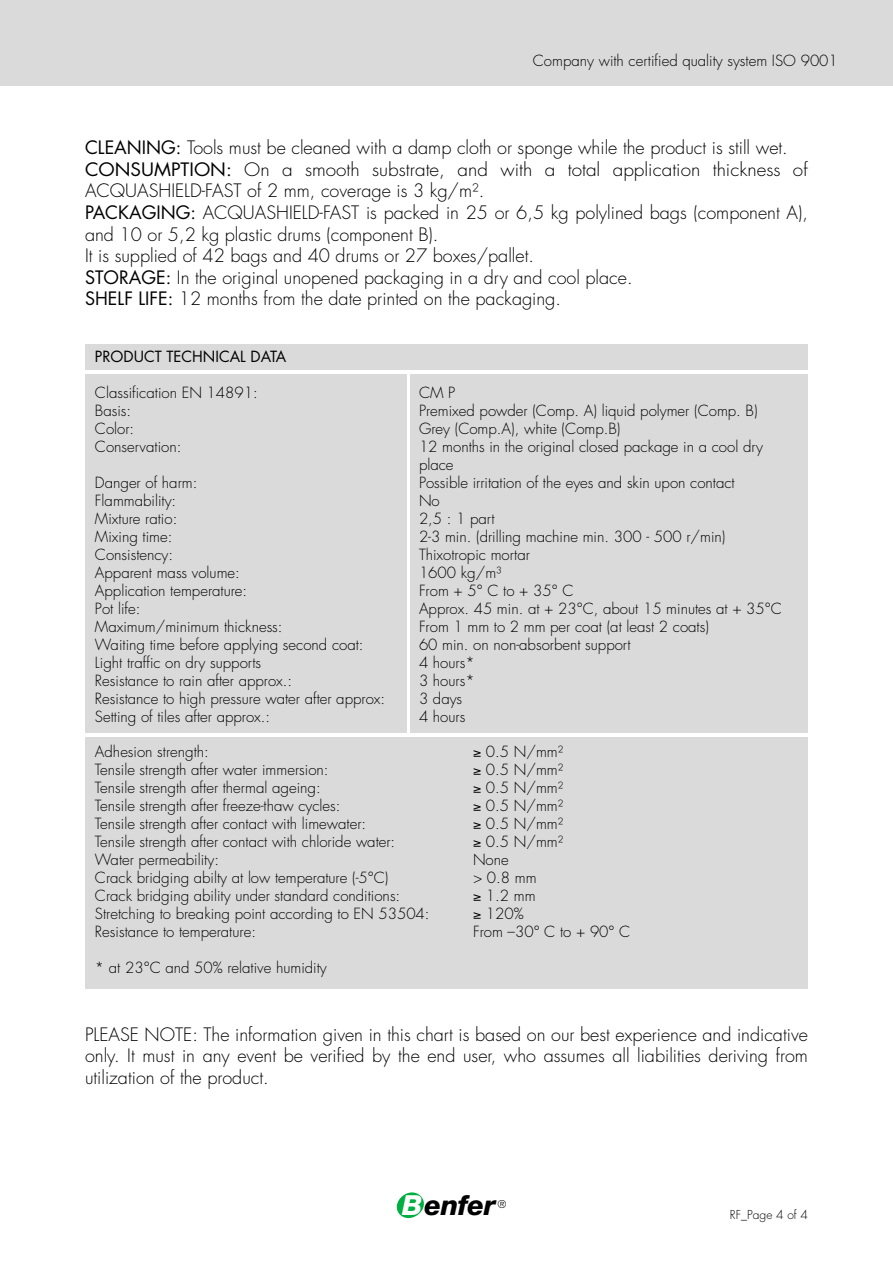
<style>
.page{position:relative;width:893px;height:1263px;background:#fff}
.page>*{position:absolute;margin:0;border:0;box-sizing:border-box;transform-origin:0 0}
.t1{font:italic 800 27.6px "Helvetica Neue";letter-spacing:-.02em;color:#000}
.t2{font:300 18px/21.6px "Futura";color:#000}
.t3{font:300 15px/18px "Futura";color:#000}
.t4{font:15px "Futura CE";color:#000}
.t5{font:300 12px "Futura";color:#000}
.t6{font:300 10.5px "Futura";color:#000}
.s1{font-family:"Futura CE";font-weight:400}
.s2{color:#fff}
</style>
<div class="page">
<svg style="left:396px;top:1192px;width:28px;height:26px"></svg>
<div style="left:0;top:1px;width:893px;height:85px;background:#dadada"></div>
<div style="left:85px;top:737px;width:723px;height:252px;background:#dadada"></div>
<div style="left:85px;top:344px;width:723px;height:25px;background:#dadada"></div>
<div style="left:85px;top:373px;width:321px;height:359px;background:#dadada"></div>
<div style="left:410px;top:373px;width:398px;height:359px;background:#dadada"></div>
<p class="t3" style="left:533px;top:52px;width:307px">Company with certified quality system ISO 9001</p>
<p class="t2" style="left:85px;top:137px;width:724px"><span class="s1">CLEANING:</span> Tools must be cleaned with a damp cloth or sponge while the product is still wet.<br><span class="s1">CONSUMPTION:</span> On a smooth substrate, and with a total application thickness of ACQUASHIELD-FAST of 2 mm, coverage is 3 kg/m².<br><span class="s1">PACKAGING:</span> ACQUASHIELD-FAST is packed in 25 or 6,5 kg polylined bags (component A), and 10 or 5,2 kg plastic drums (component B).<br>It is supplied of 42 bags and 40 drums or 27 boxes/pallet.<br><span class="s1">STORAGE:</span> In the original unopened packaging in a dry and cool place.<br><span class="s1">SHELF LIFE:</span> 12 months from the date printed on the packaging.</p>
<p class="t4" style="left:95px;top:347px;width:193px">PRODUCT TECHNICAL DATA</p>
<p class="t3" style="left:95px;top:384px;width:164px">Classification EN 14891:</p>
<p class="t3" style="left:419px;top:384px;width:38px">CM P</p>
<p class="t3" style="left:95px;top:402px;width:38px">Basis:</p>
<p class="t3" style="left:419px;top:402px;width:340px">Premixed powder (Comp. A) liquid polymer (Comp. B)</p>
<p class="t3" style="left:95px;top:420px;width:41px">Color:</p>
<p class="t3" style="left:419px;top:420px;width:203px">Grey (Comp.A), white (Comp.B)</p>
<p class="t3" style="left:95px;top:438px;width:88px">Conservation:</p>
<p class="t3" style="left:419px;top:438px;width:346px">12 months in the original closed package in a cool dry place</p>
<p class="t3" style="left:95px;top:474px;width:104px">Danger of harm:</p>
<p class="t3" style="left:419px;top:474px;width:317px">Possible irritation of the eyes and skin upon contact</p>
<p class="t3" style="left:95px;top:492px;width:83px">Flammability:</p>
<p class="t3" style="left:419px;top:492px;width:22px">No</p>
<p class="t3" style="left:95px;top:510px;width:84px">Mixture ratio:</p>
<p class="t3" style="left:419px;top:510px;width:77px">2,5 : 1 part</p>
<p class="t3" style="left:95px;top:528px;width:79px">Mixing time:</p>
<p class="t3" style="left:419px;top:528px;width:308px">2-3 min. (drilling machine min. 300 - 500 r/min)</p>
<p class="t3" style="left:95px;top:546px;width:80px">Consistency:</p>
<p class="t3" style="left:419px;top:546px;width:112px">Thixotropic mortar</p>
<p class="t3" style="left:95px;top:564px;width:146px">Apparent mass volume:</p>
<p class="t3" style="left:419px;top:564px;width:84px">1600 kg/m³</p>
<p class="t3" style="left:95px;top:582px;width:154px">Application temperature:</p>
<p class="t3" style="left:419px;top:582px;width:156px">From + 5° C to + 35° C</p>
<p class="t3" style="left:95px;top:600px;width:47px">Pot life:</p>
<p class="t3" style="left:419px;top:600px;width:364px">Approx. 45 min. at + 23°C, about 15 minutes at + 35°C</p>
<p class="t3" style="left:95px;top:618px;width:189px">Maximum/minimum thickness:</p>
<p class="t3" style="left:419px;top:618px;width:291px">From 1 mm to 2 mm per coat (at least 2 coats)</p>
<p class="t3" style="left:95px;top:636px;width:270px">Waiting time before applying second coat:</p>
<p class="t3" style="left:419px;top:636px;width:213px">60 min. on non-absorbent support</p>
<p class="t3" style="left:95px;top:654px;width:168px">Light traffic on dry supports</p>
<p class="t3" style="left:419px;top:654px;width:57px">4 hours*</p>
<p class="t3" style="left:95px;top:672px;width:199px">Resistance to rain after approx.:</p>
<p class="t3" style="left:419px;top:672px;width:57px">3 hours*</p>
<p class="t3" style="left:95px;top:690px;width:292px">Resistance to high pressure water after approx:</p>
<p class="t3" style="left:419px;top:690px;width:45px">3 days</p>
<p class="t3" style="left:95px;top:708px;width:177px">Setting of tiles after approx.:</p>
<p class="t3" style="left:419px;top:708px;width:48px">4 hours</p>
<p class="t3" style="left:95px;top:743px;width:115px">Adhesion strength:</p>
<p class="t3" style="left:473px;top:743px;width:92px">≥ 0.5 N/mm²</p>
<p class="t3" style="left:95px;top:761px;width:235px">Tensile strength after water immersion:</p>
<p class="t3" style="left:473px;top:761px;width:92px">≥ 0.5 N/mm²</p>
<p class="t3" style="left:95px;top:779px;width:227px">Tensile strength after thermal ageing:</p>
<p class="t3" style="left:473px;top:779px;width:92px">≥ 0.5 N/mm²</p>
<p class="t3" style="left:95px;top:797px;width:247px">Tensile strength after freeze-thaw cycles:</p>
<p class="t3" style="left:473px;top:797px;width:92px">≥ 0.5 N/mm²</p>
<p class="t3" style="left:95px;top:815px;width:273px">Tensile strength after contact with limewater:</p>
<p class="t3" style="left:473px;top:815px;width:92px">≥ 0.5 N/mm²</p>
<p class="t3" style="left:95px;top:833px;width:302px">Tensile strength after contact with chloride water:</p>
<p class="t3" style="left:473px;top:833px;width:92px">≥ 0.5 N/mm²</p>
<p class="t3" style="left:95px;top:851px;width:126px">Water permeability:</p>
<p class="t3" style="left:473px;top:851px;width:37px">None</p>
<p class="t3" style="left:95px;top:869px;width:295px">Crack bridging abilty at low temperature (-5°C)</p>
<p class="t3" style="left:473px;top:869px;width:65px">&gt; 0.8 mm</p>
<p class="t3" style="left:95px;top:887px;width:307px">Crack bridging ability under standard conditions:</p>
<p class="t3" style="left:473px;top:887px;width:64px">≥ 1.2 mm</p>
<p class="t3" style="left:95px;top:905px;width:336px">Stretching to breaking point according to EN 53504:</p>
<p class="t3" style="left:473px;top:905px;width:52px">≥ 120%</p>
<p class="t3" style="left:95px;top:923px;width:163px">Resistance to temperature:</p>
<p class="t3" style="left:473px;top:923px;width:159px">From –30° C to + 90° C</p>
<p class="t3" style="left:95px;top:959px;width:233px">* at 23°C and 50% relative humidity</p>
<p class="t2" style="left:85px;top:1024px;width:724px;text-align:justify">PLEASE NOTE: The information given in this chart is based on our best experience and indicative only. It must in any event be verified by the end user, who assumes all liabilities deriving from utilization of the product.</p>
<h1 class="t1" style="left:402px;top:1189px;width:95px"><span class="s2">B</span>enfer</h1>
<p class="t6" style="left:498px;top:1198px;width:10px">®</p>
<p class="t5" style="left:730px;top:1207px;width:79px">RF_Page 4 of 4</p>
</div>
